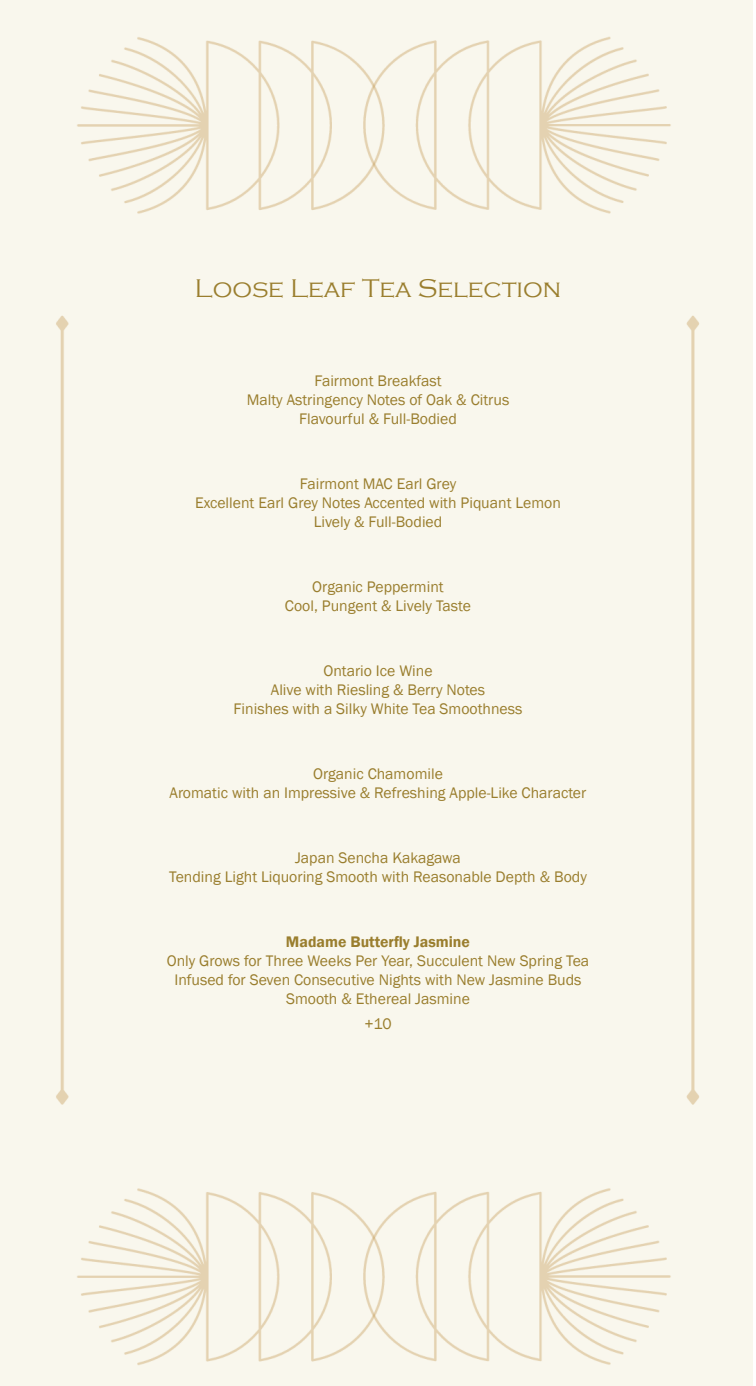
<style>
.page{position:relative;width:756px;height:1386px;background:#fff}
.page>*{position:absolute;margin:0;border:0;box-sizing:border-box;transform-origin:0 0}
.t1{font:300 26.25px "Copperplate Gothic";color:#9a7e2e}
.t2{font:15.75px "Franklin Gothic";color:#9a7e2e}
.t3{font:600 15.75px "Franklin Gothic";color:#9a7e2e}
</style>
<div class="page">
<div style="left:0;top:1px;width:752px;height:1384px;background:#f9f7ed"></div>
<p class="t1" style="left:195px;top:274px;width:368px">Loose Leaf Tea Selection</p>
<p class="t2" style="left:314px;top:371px;width:129px">Fairmont Breakfast</p>
<p class="t2" style="left:247px;top:390px;width:264px">Malty Astringency Notes of Oak &amp; Citrus</p>
<p class="t2" style="left:299px;top:409px;width:159px">Flavourful &amp; Full-Bodied</p>
<p class="t2" style="left:300px;top:474px;width:158px">Fairmont MAC Earl Grey</p>
<p class="t2" style="left:195px;top:493px;width:367px">Excellent Earl Grey Notes Accented with Piquant Lemon</p>
<p class="t2" style="left:314px;top:512px;width:130px">Lively &amp; Full-Bodied</p>
<p class="t2" style="left:312px;top:577px;width:133px">Organic Peppermint</p>
<p class="t2" style="left:285px;top:596px;width:188px">Cool, Pungent &amp; Lively Taste</p>
<p class="t2" style="left:323px;top:661px;width:111px">Ontario Ice Wine</p>
<p class="t2" style="left:271px;top:680px;width:216px">Alive with Riesling &amp; Berry Notes</p>
<p class="t2" style="left:234px;top:699px;width:290px">Finishes with a Silky White Tea Smoothness</p>
<p class="t2" style="left:313px;top:764px;width:131px">Organic Chamomile</p>
<p class="t2" style="left:170px;top:783px;width:418px">Aromatic with an Impressive &amp; Refreshing Apple-Like Character</p>
<p class="t2" style="left:295px;top:848px;width:167px">Japan Sencha Kakagawa</p>
<p class="t2" style="left:169px;top:867px;width:419px">Tending Light Liquoring Smooth with Reasonable Depth &amp; Body</p>
<p class="t3" style="left:286px;top:932px;width:186px">Madame Butterfly Jasmine</p>
<p class="t2" style="left:167px;top:951px;width:424px">Only Grows for Three Weeks Per Year, Succulent New Spring Tea</p>
<p class="t2" style="left:174px;top:970px;width:409px">Infused for Seven Consecutive Nights with New Jasmine Buds</p>
<p class="t2" style="left:286px;top:989px;width:185px">Smooth &amp; Ethereal Jasmine</p>
<p class="t2" style="left:364px;top:1014px;width:29px">+10</p>
</div>
